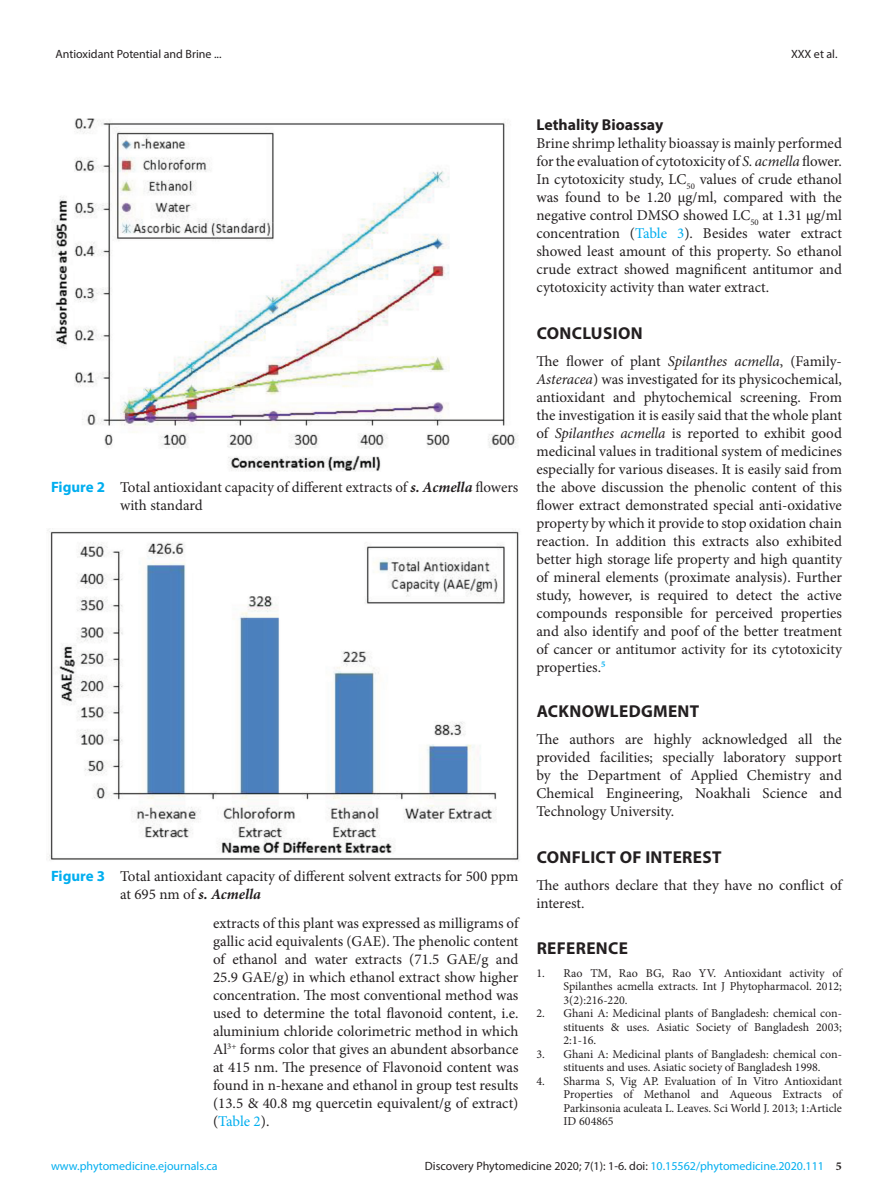
<style>
.page{position:relative;width:893px;height:1191px;background:#fff}
.page>*{position:absolute;margin:0;border:0;box-sizing:border-box;transform-origin:0 0}
.AHead{font:700 17.25px "Myriad Pro";letter-spacing:.02em;color:#231f20}
.Bhead{font:700 15.75px "Myriad Pro";color:#231f20}
.Text{font:15px/18px "Minion Pro";color:#231f20;text-align:justify}
.Fig_caption{font:15px/18px "Minion Pro";color:#231f20}
.Reference{font:12px/13.5px "Minion Pro";color:#231f20;text-align:justify}
.t1{font:12px "Myriad Pro";color:#231f20}
.t2{font:12px "Myriad Pro";color:#00aeef}
.s1{font-family:"Myriad Pro";font-weight:700;color:#00aeef}
.s2{font-weight:700;font-style:italic}
.s3{color:#00aeef}
.s4{font-style:italic}
.s5{font-family:"Minion Pro";font-weight:700}
</style>
<div class="page">
<img style="left:51px;top:119px;width:467px;height:353px">
<img style="left:47px;top:529px;width:472px;height:332px">
<p class="t1" style="left:56px;top:46px;width:168px">Antioxidant Potential and Brine ...</p>
<p class="t1" style="left:791px;top:46px;width:48px">XXX et al.</p>
<p class="Fig_caption" style="left:120px;top:478px;width:400px;text-indent:-69px"><span class="s1">Figure 2</span> Total antioxidant capacity of different extracts of <span class="s2">s. Acmella</span> flowers with standard</p>
<p class="Fig_caption" style="left:120px;top:867px;width:400px;text-indent:-69px"><span class="s1">Figure 3</span> Total antioxidant capacity of different solvent extracts for 500 ppm at 695 nm of <span class="s2">s. Acmella</span></p>
<p class="Text" style="left:213px;top:914px;width:307px">extracts of this plant was expressed as milligrams of gallic acid equivalents (GAE). The phenolic content of ethanol and water extracts (71.5 GAE/g and 25.9 GAE/g) in which ethanol extract show higher concentration. The most conventional method was used to determine the total flavonoid content, i.e. aluminium chloride colorimetric method in which Al<sup>3+</sup> forms color that gives an abundent absorbance at 415 nm. The presence of Flavonoid content was found in n-hexane and ethanol in group test results (13.5 &amp; 40.8 mg quercetin equivalent/g of extract) (<span class="s3">Table 2</span>).</p>
<p class="Bhead" style="left:536px;top:115px;width:128px">Lethality Bioassay</p>
<p class="Text" style="left:536px;top:135px;width:307px">Brine shrimp lethality bioassay is mainly performed for the evaluation of cytotoxicity of <span class="s4">S. acmella</span> flower.<br>In cytotoxicity study, LC<sub>50</sub> values of crude ethanol was found to be 1.20 µg/ml, compared with the negative control DMSO showed LC<sub>50</sub> at 1.31 µg/ml concentration (<span class="s3">Table 3</span>). Besides water extract showed least amount of this property. So ethanol crude extract showed magnificent antitumor and cytotoxicity activity than water extract.</p>
<p class="AHead" style="left:537px;top:322px;width:107px">CONCLUSION</p>
<p class="Text" style="left:536px;top:352px;width:307px">The flower of plant <span class="s4">Spilanthes acmella</span>, (Family-<span class="s4">Asteracea</span>) was investigated for its physicochemical, antioxidant and phytochemical screening. From the investigation it is easily said that the whole plant of <span class="s4">Spilanthes acmella</span> is reported to exhibit good medicinal values in traditional system of medicines especially for various diseases. It is easily said from the above discussion the phenolic content of this flower extract demonstrated special anti-oxidative property by which it provide to stop oxidation chain reaction. In addition this extracts also exhibited better high storage life property and high quantity of mineral elements (proximate analysis). Further study, however, is required to detect the active compounds responsible for perceived properties and also identify and poof of the better treatment of cancer or antitumor activity for its cytotoxicity properties.<sup>5</sup></p>
<p class="AHead" style="left:537px;top:700px;width:164px">ACKNOWLEDGMENT</p>
<p class="Text" style="left:536px;top:730px;width:307px">The authors are highly acknowledged all the provided facilities; specially laboratory support by the Department of Applied Chemistry and Chemical Engineering, Noakhali Science and Technology University.</p>
<p class="AHead" style="left:537px;top:845px;width:186px">CONFLICT OF INTEREST</p>
<p class="Text" style="left:536px;top:876px;width:307px">The authors declare that they have no conflict of interest.</p>
<p class="AHead" style="left:537px;top:937px;width:93px">REFERENCE</p>
<p class="Reference" style="left:563px;top:966px;width:280px;text-indent:-27px">1. Rao TM, Rao BG, Rao YV. Antioxidant activity of Spilanthes acmella extracts. Int J Phytopharmacol. 2012; 3(2):216-220.</p>
<p class="Reference" style="left:563px;top:1006px;width:280px;text-indent:-27px">2. Ghani A: Medicinal plants of Bangladesh: chemical con&shy;stituents &amp; uses. Asiatic Society of Bangladesh 2003; 2:1-16.</p>
<p class="Reference" style="left:536px;top:1047px;width:307px;text-align:center">3. Ghani A: Medicinal plants of Bangladesh: chemical con&shy;stituents and uses. Asiatic society of Bangladesh 1998.</p>
<p class="Reference" style="left:563px;top:1074px;width:280px;text-indent:-27px">4. Sharma S, Vig AP. Evaluation of In Vitro Antioxidant Properties of Methanol and Aqueous Extracts of Parkinsonia aculeata L. Leaves. Sci World J. 2013; 1:Article ID 604865</p>
<p class="t2" style="left:51px;top:1158px;width:168px">www.phytomedicine.ejournals.ca</p>
<p class="t1" style="left:425px;top:1158px;width:418px">Discovery Phytomedicine 2020; 7(1): 1-6. doi: <span class="s3">10.15562/phytomedicine.2020.111</span> <span class="s5">5</span></p>
</div>
